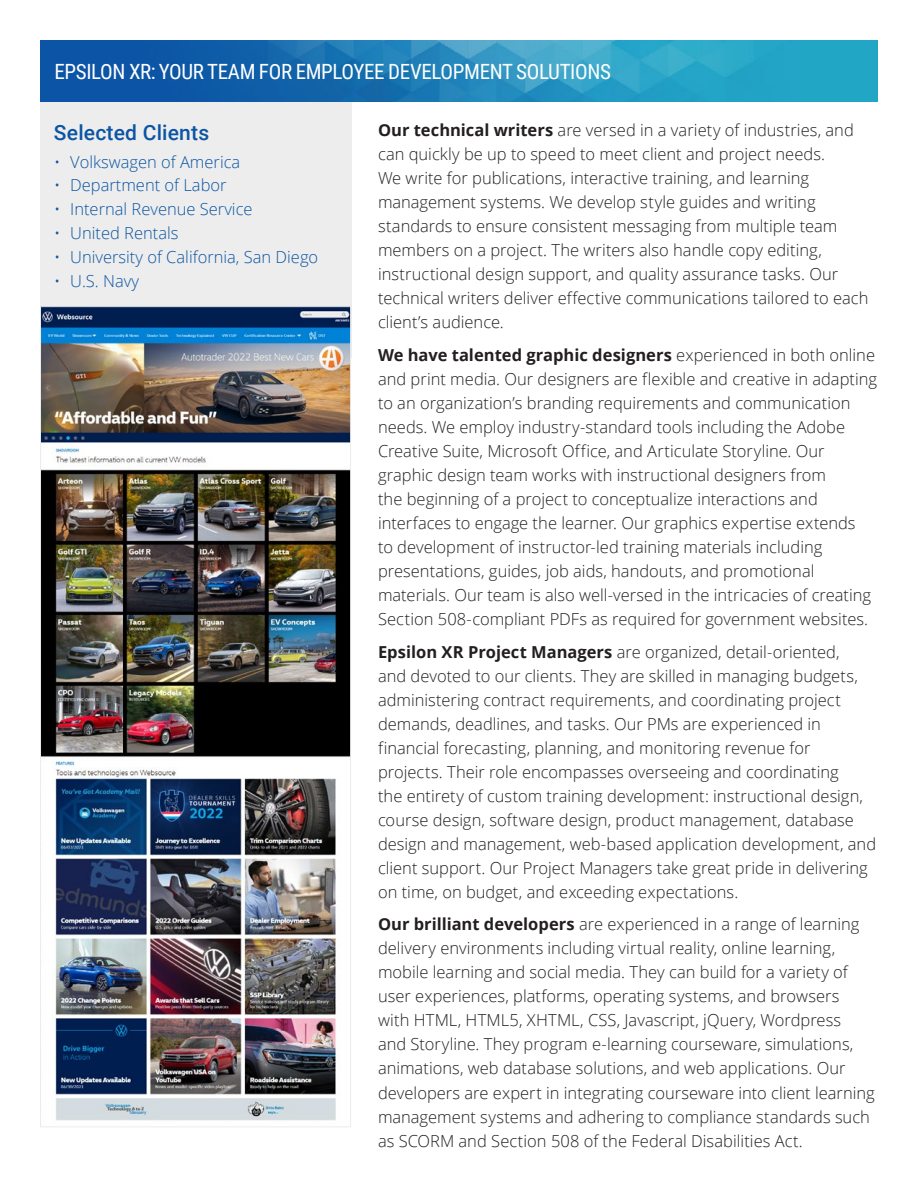
<style>
.page{position:relative;width:918px;height:1188px;background:#fff}
.page>*{position:absolute;margin:0;border:0;box-sizing:border-box;transform-origin:0 0}
.t1{font:21px "Roboto Condensed";letter-spacing:-.015em;color:#fff}
.t2{font:500 21px "Roboto";letter-spacing:.01em;color:#0c54a4}
.t3{font:300 16.5px/24px "Open Sans";color:#231f20}
.t4{font:300 16.5px "Open Sans";color:#0c54a4}
.s1{font-weight:700}
</style>
<div class="page">
<div style="left:40px;top:102px;width:312px;height:255px;background:#ecedec"></div>
<img style="left:40px;top:40px;width:838px;height:62px">
<img style="left:42px;top:308px;width:307px;height:813px">
<p class="t1" style="left:54px;top:57px;width:558px">EPSILON XR: YOUR TEAM FOR EMPLOYEE DEVELOPMENT SOLUTIONS</p>
<p class="t2" style="left:54px;top:117px;width:157px">Selected Clients</p>
<p class="t4" style="left:54px;top:150px;width:188px">• Volkswagen of America</p>
<p class="t4" style="left:54px;top:174px;width:174px">• Department of Labor</p>
<p class="t4" style="left:54px;top:198px;width:200px">• Internal Revenue Service</p>
<p class="t4" style="left:54px;top:222px;width:126px">• United Rentals</p>
<p class="t4" style="left:54px;top:246px;width:266px">• University of California, San Diego</p>
<p class="t4" style="left:54px;top:269px;width:86px">• U.S. Navy</p>
<p class="t3" style="left:378px;top:118px;width:492px"><span class="s1">Our technical writers</span> are versed in a variety of industries, and can quickly be up to speed to meet client and project needs.<br>We write for publications, interactive training, and learning management systems. We develop style guides and writing standards to ensure consistent messaging from multiple team members on a project. The writers also handle copy editing, instructional design support, and quality assurance tasks. Our technical writers deliver effective communications tailored to each client’s audience.</p>
<p class="t3" style="left:378px;top:343px;width:501px"><span class="s1">We have talented graphic designers</span> experienced in both online and print media. Our designers are flexible and creative in adapting to an organization’s branding requirements and communication needs. We employ industry-standard tools including the Adobe Creative Suite, Microsoft Office, and Articulate Storyline. Our graphic design team works with instructional designers from<br>the beginning of a project to conceptualize interactions and interfaces to engage the learner. Our graphics expertise extends<br>to development of instructor-led training materials including presentations, guides, job aids, handouts, and promotional materials. Our team is also well-versed in the intricacies of creating Section 508-compliant PDFs as required for government websites.</p>
<p class="t3" style="left:378px;top:639px;width:500px"><span class="s1">Epsilon XR Project Managers</span> are organized, detail-oriented,<br>and devoted to our clients. They are skilled in managing budgets, administering contract requirements, and coordinating project demands, deadlines, and tasks. Our PMs are experienced in financial forecasting, planning, and monitoring revenue for projects. Their role encompasses overseeing and coordinating<br>the entirety of custom training development: instructional design, course design, software design, product management, database design and management, web-based application development, and client support. Our Project Managers take great pride in delivering on time, on budget, and exceeding expectations.</p>
<p class="t3" style="left:378px;top:912px;width:498px"><span class="s1">Our brilliant developers</span> are experienced in a range of learning delivery environments including virtual reality, online learning, mobile learning and social media. They can build for a variety of user experiences, platforms, operating systems, and browsers with HTML, HTML5, XHTML, CSS, Javascript, jQuery, Wordpress<br>and Storyline. They program e-learning courseware, simulations, animations, web database solutions, and web applications. Our developers are expert in integrating courseware into client learning management systems and adhering to compliance standards such as SCORM and Section 508 of the Federal Disabilities Act.</p>
</div>
